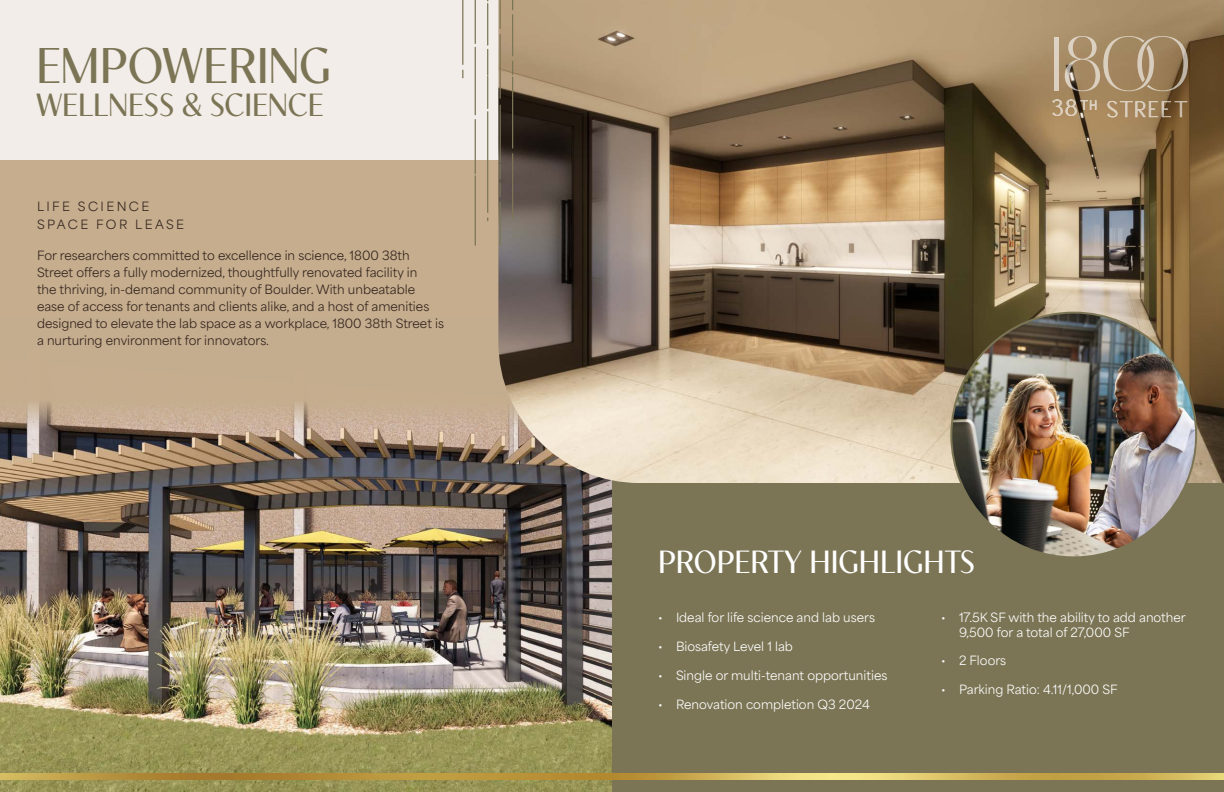
<style>
.page{position:relative;width:1224px;height:792px;background:#fff}
.page>*{position:absolute;margin:0;border:0;box-sizing:border-box;transform-origin:0 0}
.t1{font:50px "Contralto Small";color:#7b7555}
.t2{font:32px "Contralto Small";color:#fff}
.t3{font:32px "Contralto Small";color:#7b7555}
.t4{font:12px/17px "Area Normal";color:#33241d}
.t5{font:12px/14.4px "Area Normal";color:#fff}
.t6{font:12px/18px "Area Normal";letter-spacing:.2em;color:#33241d}
</style>
<div class="page">
<div style="left:0;top:0;width:1224px;height:447px;background:#f3edea"></div>
<div style="left:0;top:160px;width:569px;height:304px;background:#c5ad8e"></div>
<img style="left:0;top:402px;width:612px;height:390px">
<div style="left:612px;top:448px;width:612px;height:344px;background:#7b7555"></div>
<img style="left:498px;top:0;width:726px;height:483px">
<img style="left:0;top:773px;width:1224px;height:6px">
<img style="left:951px;top:313px;width:245px;height:244px;border-radius:122px">
<div style="left:1054px;top:37px;width:5px;height:53px;background:#dcd0c1"></div>
<svg style="left:1065px;top:36px;width:123px;height:55px;background:#a78e6d"></svg>
<svg style="left:1052px;top:99px;width:45px;height:17px"></svg>
<svg style="left:1107px;top:101px;width:81px;height:17px"></svg>
<hr style="left:512px;top:76px;width:1px;height:73px;background:#7b7555">
<hr style="left:512px;top:14px;width:1px;height:42px;background:#7b7555">
<hr style="left:512px;top:153px;width:1px;height:65px;background:#7b7555">
<svg style="left:512px;top:61px;width:1px;height:14px"></svg>
<svg style="left:500px;top:164px;width:1px;height:82px"></svg>
<svg style="left:500px;top:0;width:1px;height:29px"></svg>
<hr style="left:500px;top:105px;width:1px;height:58px;background:#7b7555">
<hr style="left:500px;top:34px;width:1px;height:65px;background:#7b7555">
<hr style="left:487px;top:3px;width:1px;height:43px;background:#7b7555">
<hr style="left:487px;top:111px;width:1px;height:102px;background:#7b7555">
<svg style="left:487px;top:49px;width:1px;height:27px"></svg>
<hr style="left:487px;top:76px;width:1px;height:33px;background:#7b7555">
<svg style="left:475px;top:175px;width:1px;height:71px"></svg>
<hr style="left:475px;top:47px;width:1px;height:68px;background:#7b7555">
<hr style="left:475px;top:119px;width:1px;height:55px;background:#7b7555">
<svg style="left:475px;top:0;width:1px;height:44px"></svg>
<svg style="left:463px;top:0;width:1px;height:78px"></svg>
<p class="t1" style="left:36px;top:28px;width:297px">EMPOWERING</p>
<p class="t3" style="left:36px;top:81px;width:289px">WELLNESS &amp; SCIENCE</p>
<p class="t6" style="left:37px;top:196px;width:149px">LIFE SCIENCE<br>SPACE FOR LEASE</p>
<p class="t4" style="left:37px;top:245px;width:408px">For researchers committed to excellence in science, 1800 38th Street offers a fully modernized, thoughtfully renovated facility in<br>the thriving, in-demand community of Boulder. With unbeatable ease of access for tenants and clients alike, and a host of amenities designed to elevate the lab space as a workplace, 1800 38th Street is a nurturing environment for innovators.</p>
<p class="t2" style="left:658px;top:538px;width:319px">PROPERTY HIGHLIGHTS</p>
<p class="t5" style="left:658px;top:609px;width:218px">• Ideal for life science and lab users</p>
<p class="t5" style="left:658px;top:638px;width:137px">• Biosafety Level 1 lab</p>
<p class="t5" style="left:658px;top:667px;width:231px">• Single or multi-tenant opportunities</p>
<p class="t5" style="left:658px;top:695px;width:213px">• Renovation completion Q3 2024</p>
<p class="t5" style="left:959px;top:609px;width:228px;text-indent:-18px">• 17.5K SF with the ability to add another<br>9,500 for a total of 27,000 SF</p>
<p class="t5" style="left:941px;top:652px;width:67px">• 2 Floors</p>
<p class="t5" style="left:941px;top:681px;width:178px">• Parking Ratio: 4.11/1,000 SF</p>
</div>
